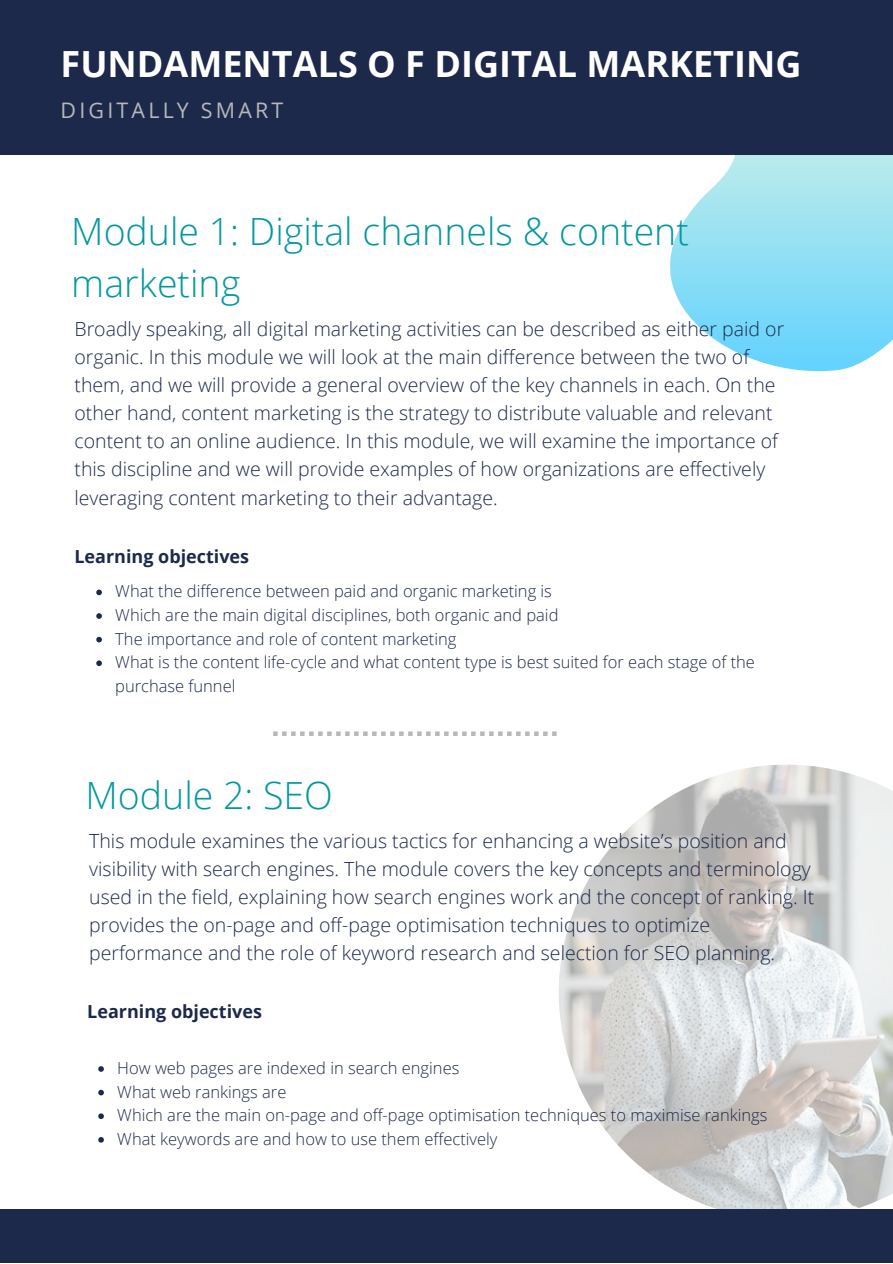
<style>
.page{position:relative;width:893px;height:1264px;background:#fff}
.page>*{position:absolute;margin:0;border:0;box-sizing:border-box;transform-origin:0 0}
.t1{font:300 37.5px/51.8px "Open Sans";color:#03989e}
.t2{font:700 36px "Open Sans";color:#fff}
.t3{font:21.45px "Open Sans";letter-spacing:.15em;color:#b7b8bc}
.t4{font:300 19.5px/28px "Open Sans";color:#1d294a}
.t5{font:700 18px "Open Sans";color:#1d294a}
.t6{font:300 16.5px/23.5px "Open Sans";color:#1d294a}
</style>
<div class="page">
<svg style="left:670px;top:155px;width:222px;height:217px"></svg>
<div style="left:0;top:0;width:892px;height:155px;background:#1d294a"></div>
<svg style="left:273px;top:731px;width:283px;height:5px"></svg>
<svg style="left:96px;top:589px;width:6px;height:6px"></svg>
<svg style="left:96px;top:613px;width:6px;height:6px"></svg>
<svg style="left:96px;top:637px;width:6px;height:5px"></svg>
<svg style="left:96px;top:660px;width:6px;height:6px"></svg>
<img style="left:559px;top:764px;width:333px;height:445px">
<svg style="left:98px;top:1066px;width:6px;height:5px"></svg>
<svg style="left:98px;top:1089px;width:6px;height:6px"></svg>
<svg style="left:98px;top:1113px;width:6px;height:5px"></svg>
<svg style="left:98px;top:1137px;width:6px;height:5px"></svg>
<div style="left:0;top:1209px;width:892px;height:53px;background:#1d294a"></div>
<h2 class="t2" style="left:61px;top:38px;width:742px">FUNDAMENTALS O F DIGITAL MARKETING</h2>
<p class="t3" style="left:61px;top:95px;width:224px">DIGITALLY SMART</p>
<h1 class="t1" style="left:71px;top:205px;width:619px">Module 1: Digital channels &amp; content marketing</h1>
<p class="t4" style="left:74px;top:314px;width:711px">Broadly speaking, all digital marketing activities can be described as either paid or organic. In this module we will look at the main difference between the two of them, and we will provide a general overview of the key channels in each. On the other hand, content marketing is the strategy to distribute valuable and relevant content to an online audience. In this module, we will examine the importance of this discipline and we will provide examples of how organizations are effectively leveraging content marketing to their advantage.</p>
<p class="t5" style="left:74px;top:543px;width:176px">Learning objectives</p>
<p class="t6" style="left:115px;top:579px;width:641px">What the difference between paid and organic marketing is<br>Which are the main digital disciplines, both organic and paid<br>The importance and role of content marketing<br>What is the content life-cycle and what content type is best suited for each stage of the purchase funnel</p>
<h1 class="t1" style="left:86px;top:768px;width:249px">Module 2: SEO</h1>
<p class="t4" style="left:89px;top:826px;width:726px">This module examines the various tactics for enhancing a website’s position and visibility with search engines. The module covers the key concepts and terminology used in the field, explaining how search engines work and the concept of ranking. It provides the on-page and off-page optimisation techniques to optimize performance and the role of keyword research and selection for SEO planning.</p>
<p class="t5" style="left:87px;top:998px;width:176px">Learning objectives</p>
<p class="t6" style="left:117px;top:1055px;width:651px">How web pages are indexed in search engines<br>What web rankings are<br>Which are the main on-page and off-page optimisation techniques to maximise rankings What keywords are and how to use them effectively</p>
</div>
